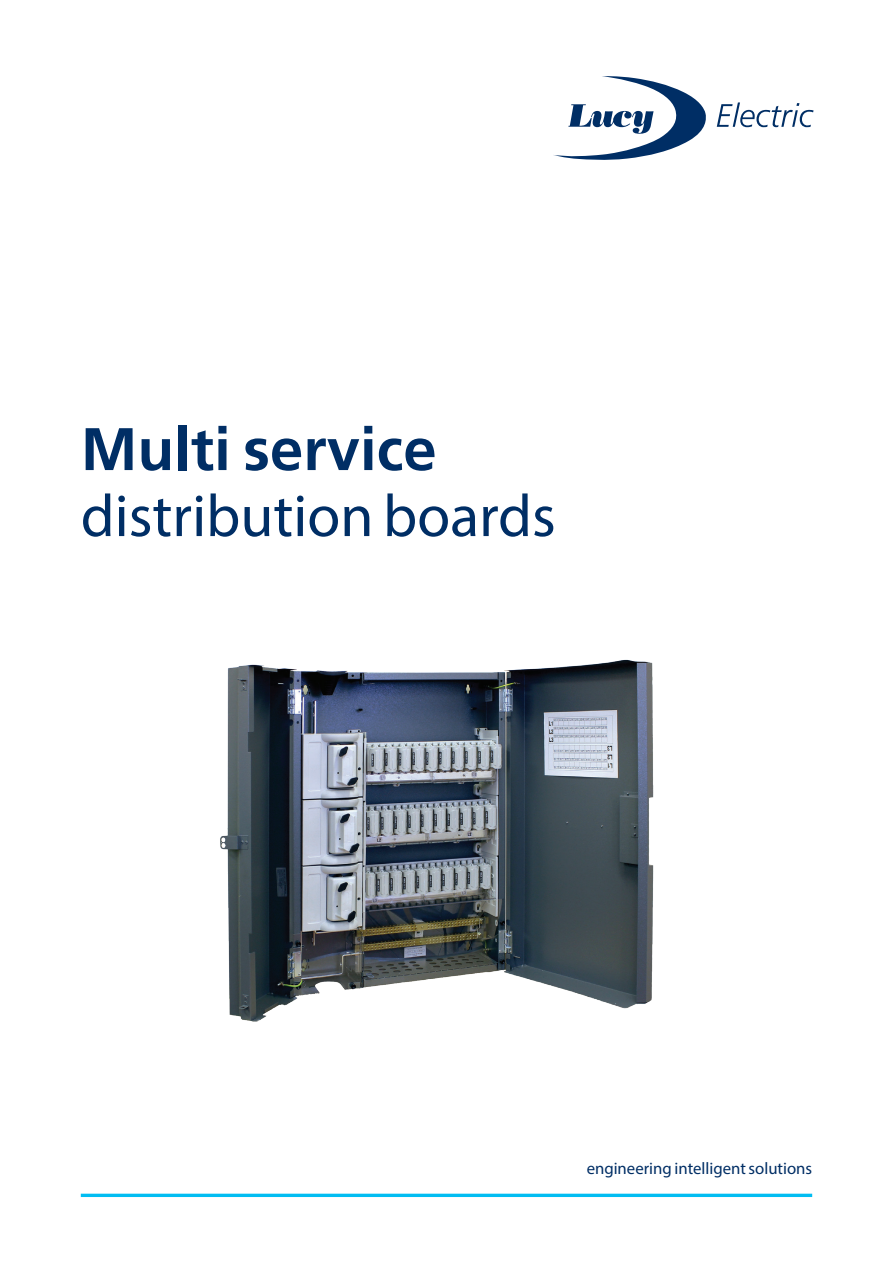
<style>
.page{position:relative;width:893px;height:1263px;background:#fff}
.page>*{position:absolute;margin:0;border:0;box-sizing:border-box;transform-origin:0 0}
.t1{font:60px "Myriad Pro";color:#002e65}
.t2{font:700 60px "Frutiger";color:#002e65}
.t3{font:16.8px "Myriad Pro";color:#002e65}
</style>
<div class="page">
<svg style="left:717px;top:102px;width:97px;height:25px"></svg>
<svg style="left:553px;top:76px;width:153px;height:84px"></svg>
<hr style="left:81px;top:1194px;width:731px;height:3px;background:#01bdf2">
<img style="left:220px;top:659px;width:434px;height:363px">
<h1 class="t2" style="left:81px;top:424px;width:357px">Multi service</h1>
<h1 class="t1" style="left:81px;top:486px;width:476px">distribution boards</h1>
<p class="t3" style="left:587px;top:1160px;width:227px">engineering intelligent solutions</p>
</div>
